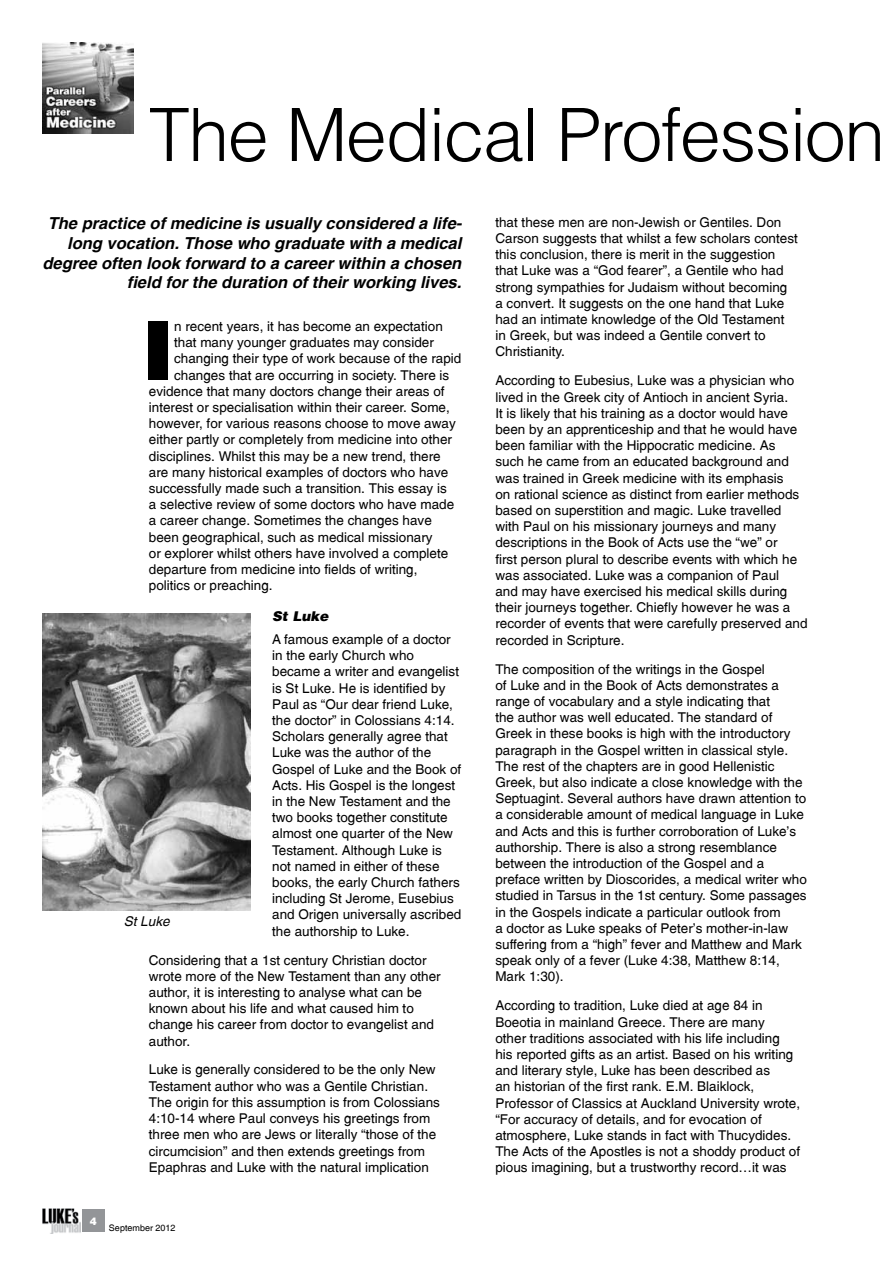
<style>
.page{position:relative;width:893px;height:1263px;background:#fff}
.page>*{position:absolute;margin:0;border:0;box-sizing:border-box;transform-origin:0 0}
.t1{font:80.85px "Switzerland Black Plain";color:#000}
.t2{font:73.5px "Switzerland Light Plain";letter-spacing:-.02em;color:#000}
.t3{font:italic 700 16.5px/19.8px "Switzerland";color:#000;text-align:right}
.t4{font:13.5px/16.2px "Switzerland Plain";color:#000}
.t5{font:italic 900 13.5px "Switzerland";color:#000}
.t6{font:italic 13.5px "Switzerland";color:#000}
.t7{font:10.5px "Switzerland Black Plain";color:#fff}
.t8{font:9px "Switzerland Plain";color:#000}
</style>
<div class="page">
<img style="left:43px;top:1209px;width:38px;height:24px">
<div style="left:82px;top:1209px;width:23px;height:23px;background:#939598"></div>
<img style="left:43px;top:43px;width:90px;height:90px">
<img style="left:43px;top:613px;width:208px;height:297px">
<h2 class="t2" style="left:149px;top:89px;width:738px">The Medical Profession</h2>
<p class="t3" style="left:43px;top:213px;width:421px">The practice of medicine is usually considered a life&shy;long vocation. Those who graduate with a medical degree often look forward to a career within a chosen field for the duration of their working lives.</p>
<h1 class="t1" style="left:143px;top:298px;width:33px">I</h1>
<p class="t4" style="left:174px;top:318px;width:270px">n recent years, it has become an expectation</p>
<p class="t4" style="left:174px;top:334px;width:261px">that many younger graduates may consider</p>
<p class="t4" style="left:174px;top:350px;width:289px">changing their type of work because of the rapid</p>
<p class="t4" style="left:174px;top:367px;width:277px">changes that are occurring in society. There is</p>
<p class="t4" style="left:149px;top:383px;width:297px">evidence that many doctors change their areas of</p>
<p class="t4" style="left:149px;top:399px;width:302px">interest or specialisation within their career. Some,</p>
<p class="t4" style="left:149px;top:415px;width:308px">however, for various reasons choose to move away</p>
<p class="t4" style="left:149px;top:431px;width:305px">either partly or completely from medicine into other</p>
<p class="t4" style="left:149px;top:448px;width:293px">disciplines. Whilst this may be a new trend, there</p>
<p class="t4" style="left:149px;top:464px;width:301px">are many historical examples of doctors who have</p>
<p class="t4" style="left:149px;top:480px;width:299px">successfully made such a transition. This essay is</p>
<p class="t4" style="left:149px;top:496px;width:307px">a selective review of some doctors who have made</p>
<p class="t4" style="left:149px;top:512px;width:285px">a career change. Sometimes the changes have</p>
<p class="t4" style="left:149px;top:529px;width:285px">been geographical, such as medical missionary</p>
<p class="t4" style="left:149px;top:545px;width:301px">or explorer whilst others have involved a complete</p>
<p class="t4" style="left:149px;top:561px;width:270px">departure from medicine into fields of writing,</p>
<p class="t4" style="left:149px;top:577px;width:125px">politics or preaching.</p>
<p class="t5" style="left:272px;top:608px;width:58px">St Luke</p>
<p class="t4" style="left:272px;top:631px;width:191px">A famous example of a doctor in the early Church who became a writer and evangelist is St Luke. He is identified by<br>Paul as “Our dear friend Luke, the doctor” in Colossians 4:14.<br>Scholars generally agree that<br>Luke was the author of the<br>Gospel of Luke and the Book of<br>Acts. His Gospel is the longest in the New Testament and the two books together constitute almost one quarter of the New<br>Testament. Although Luke is not named in either of these books, the early Church fathers including St Jerome, Eusebius and Origen universally ascribed the authorship to Luke.</p>
<p class="t4" style="left:149px;top:951px;width:293px">Considering that a 1st century Christian doctor wrote more of the New Testament than any other author, it is interesting to analyse what can be known about his life and what caused him to change his career from doctor to evangelist and author.</p>
<p class="t4" style="left:149px;top:1061px;width:293px">Luke is generally considered to be the only New Testament author who was a Gentile Christian.<br>The origin for this assumption is from Colossians 4:10-14 where Paul conveys his greetings from three men who are Jews or literally “those of the circumcision” and then extends greetings from Epaphras and Luke with the natural implication</p>
<p class="t6" style="left:124px;top:913px;width:47px">St Luke</p>
<p class="t7" style="left:90px;top:1214px;width:9px">4</p>
<p class="t8" style="left:109px;top:1222px;width:68px">September 2012</p>
<p class="t4" style="left:495px;top:214px;width:304px">that these men are non-Jewish or Gentiles. Don Carson suggests that whilst a few scholars contest this conclusion, there is merit in the suggestion that Luke was a “God fearer”, a Gentile who had strong sympathies for Judaism without becoming a convert. It suggests on the one hand that Luke had an intimate knowledge of the Old Testament in Greek, but was indeed a Gentile convert to Christianity.</p>
<p class="t4" style="left:495px;top:372px;width:314px">According to Eubesius, Luke was a physician who lived in the Greek city of Antioch in ancient Syria.<br>It is likely that his training as a doctor would have been by an apprenticeship and that he would have been familiar with the Hippocratic medicine. As<br>such he came from an educated background and was trained in Greek medicine with its emphasis<br>on rational science as distinct from earlier methods based on superstition and magic. Luke travelled with Paul on his missionary journeys and many descriptions in the Book of Acts use the “we” or<br>first person plural to describe events with which he was associated. Luke was a companion of Paul<br>and may have exercised his medical skills during their journeys together. Chiefly however he was a recorder of events that were carefully preserved and recorded in Scripture.</p>
<p class="t4" style="left:495px;top:661px;width:313px">The composition of the writings in the Gospel<br>of Luke and in the Book of Acts demonstrates a range of vocabulary and a style indicating that<br>the author was well educated. The standard of Greek in these books is high with the introductory paragraph in the Gospel written in classical style.<br>The rest of the chapters are in good Hellenistic Greek, but also indicate a close knowledge with the Septuagint. Several authors have drawn attention to a considerable amount of medical language in Luke and Acts and this is further corroboration of Luke’s authorship. There is also a strong resemblance between the introduction of the Gospel and a preface written by Dioscorides, a medical writer who studied in Tarsus in the 1st century. Some passages in the Gospels indicate a particular outlook from<br>a doctor as Luke speaks of Peter’s mother-in-law suffering from a “high” fever and Matthew and Mark speak only of a fever (Luke 4:38, Matthew 8:14, Mark 1:30).</p>
<p class="t4" style="left:495px;top:997px;width:306px">According to tradition, Luke died at age 84 in Boeotia in mainland Greece. There are many<br>other traditions associated with his life including his reported gifts as an artist. Based on his writing and literary style, Luke has been described as<br>an historian of the first rank. E.M. Blaiklock, Professor of Classics at Auckland University wrote, “For accuracy of details, and for evocation of atmosphere, Luke stands in fact with Thucydides.<br>The Acts of the Apostles is not a shoddy product of pious imagining, but a trustworthy record…it was</p>
</div>
